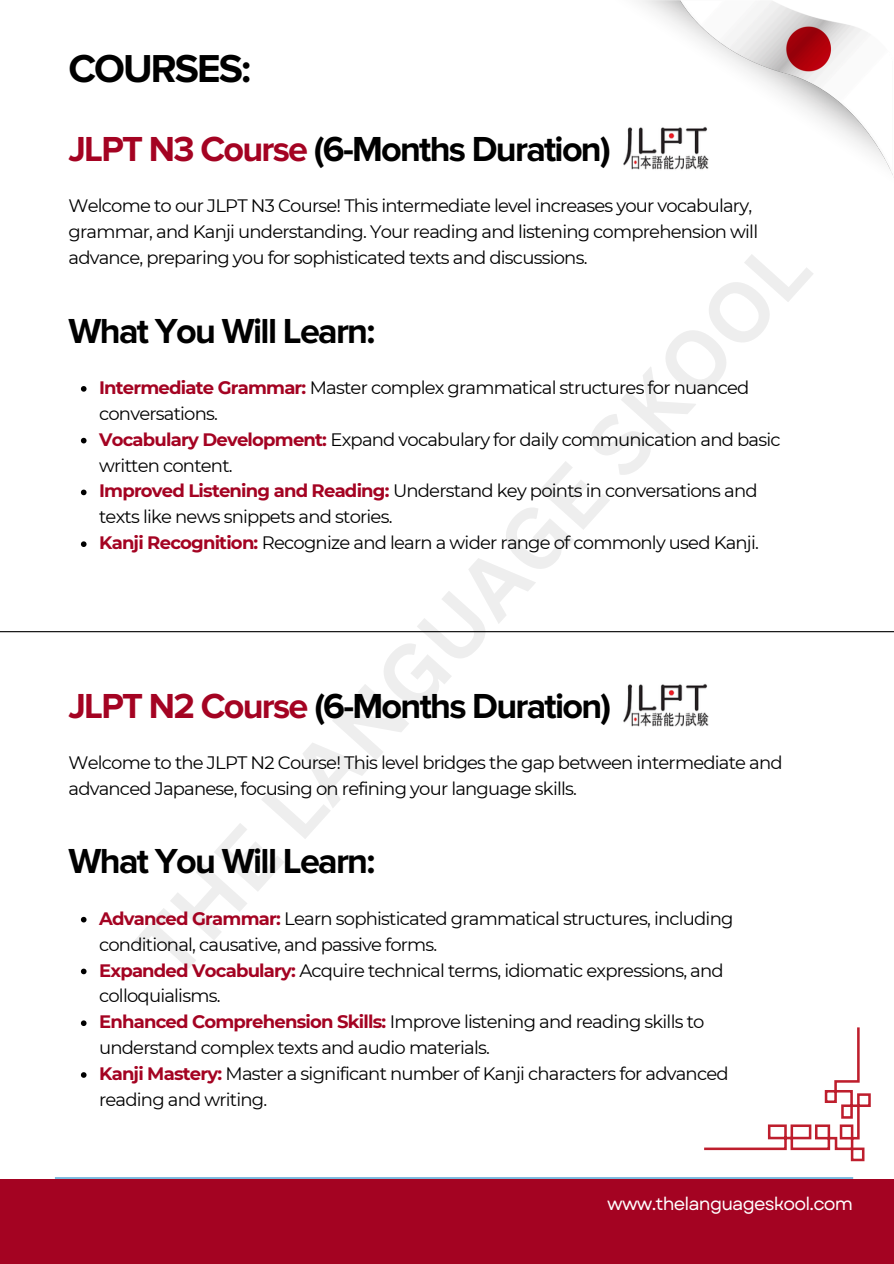
<style>
.page{position:relative;width:894px;height:1264px;background:#fff}
.page>*{position:absolute;margin:0;border:0;box-sizing:border-box;transform-origin:0 0}
.t1{font:700 83.25px "Canva Sans";color:#000}
.t2{font:700 40.35px "Proxima Nova";letter-spacing:-.05em;color:#000}
.t3{font:700 36px "Proxima Nova";letter-spacing:-.05em;color:#000}
.t4{font:18px/25.8px "Montserrat";letter-spacing:-.045em;color:#000}
.t5{font:18px "Garet";letter-spacing:-.045em;color:#fff}
.s1{color:#a40322}
.s2{font-weight:700;color:#a40322}
</style>
<div class="page">
<div style="left:0;top:1179px;width:893px;height:84px;background:#a40322"></div>
<hr style="left:55px;top:1177px;width:797px;height:1px;background:#1b86c7">
<img style="left:640px;top:0;width:253px;height:175px">
<hr style="left:0;top:631px;width:893px;height:1px;background:#000">
<svg style="left:81px;top:916px;width:5px;height:6px"></svg>
<svg style="left:81px;top:968px;width:5px;height:6px"></svg>
<svg style="left:81px;top:1020px;width:5px;height:6px"></svg>
<svg style="left:81px;top:1072px;width:5px;height:5px"></svg>
<img style="left:623px;top:122px;width:86px;height:53px">
<img style="left:623px;top:684px;width:86px;height:43px">
<svg style="left:704px;top:1027px;width:155px;height:123px"></svg>
<div style="left:850px;top:1147px;width:14px;height:14px;border:3px solid #be1e2d"></div>
<div style="left:856px;top:1093px;width:14px;height:13px;border:3px solid #be1e2d"></div>
<svg style="left:81px;top:386px;width:5px;height:5px"></svg>
<svg style="left:81px;top:438px;width:5px;height:5px"></svg>
<svg style="left:81px;top:489px;width:5px;height:6px"></svg>
<svg style="left:81px;top:541px;width:5px;height:6px"></svg>
<p class="t2" style="left:68px;top:45px;width:184px">COURSES:</p>
<p class="t3" style="left:68px;top:127px;width:543px"><span class="s1">JLPT N3 Course</span> (6-Months Duration)</p>
<p class="t4" style="left:68px;top:193px;width:691px">Welcome to our JLPT N3 Course! This intermediate level increases your vocabulary, grammar, and Kanji understanding. Your reading and listening comprehension will advance, preparing you for sophisticated texts and discussions.</p>
<h1 class="t1" style="left:110px;top:923px;width:957px;rotate:-48deg">THE LANGUAGE SKOOL</h1>
<h3 class="t3" style="left:68px;top:309px;width:308px">What You Will Learn:</h3>
<p class="t4" style="left:99px;top:374px;width:651px"><span class="s2">Intermediate Grammar:</span> Master complex grammatical structures for nuanced conversations.</p>
<h3 class="t4" style="left:99px;top:426px;width:682px"><span class="s2">Vocabulary Development:</span> Expand vocabulary for daily communication and basic written content.</h3>
<p class="t4" style="left:99px;top:478px;width:659px"><span class="s2">Improved Listening and Reading:</span> Understand key points in conversations and texts like news snippets and stories.</p>
<p class="t4" style="left:99px;top:530px;width:661px"><span class="s2">Kanji Recognition:</span> Recognize and learn a wider range of commonly used Kanji.</p>
<h1 class="t3" style="left:68px;top:684px;width:544px"><span class="s1">JLPT N2 Course</span> (6-Months Duration)</h1>
<p class="t4" style="left:68px;top:749px;width:715px">Welcome to the JLPT N2 Course! This level bridges the gap between intermediate and advanced Japanese, focusing on refining your language skills.</p>
<h3 class="t3" style="left:68px;top:840px;width:308px">What You Will Learn:</h3>
<p class="t4" style="left:99px;top:905px;width:635px"><span class="s2">Advanced Grammar:</span> Learn sophisticated grammatical structures, including conditional, causative, and passive forms.</p>
<h2 class="t4" style="left:99px;top:957px;width:626px"><span class="s2">Expanded Vocabulary:</span> Acquire technical terms, idiomatic expressions, and colloquialisms.</h2>
<h3 class="t4" style="left:99px;top:1008px;width:606px"><span class="s2">Enhanced Comprehension Skills:</span> Improve listening and reading skills to understand complex texts and audio materials.</h3>
<p class="t4" style="left:99px;top:1060px;width:631px"><span class="s2">Kanji Mastery:</span> Master a significant number of Kanji characters for advanced reading and writing.</p>
<p class="t5" style="left:607px;top:1190px;width:247px">www.thelanguageskool.com</p>
</div>
